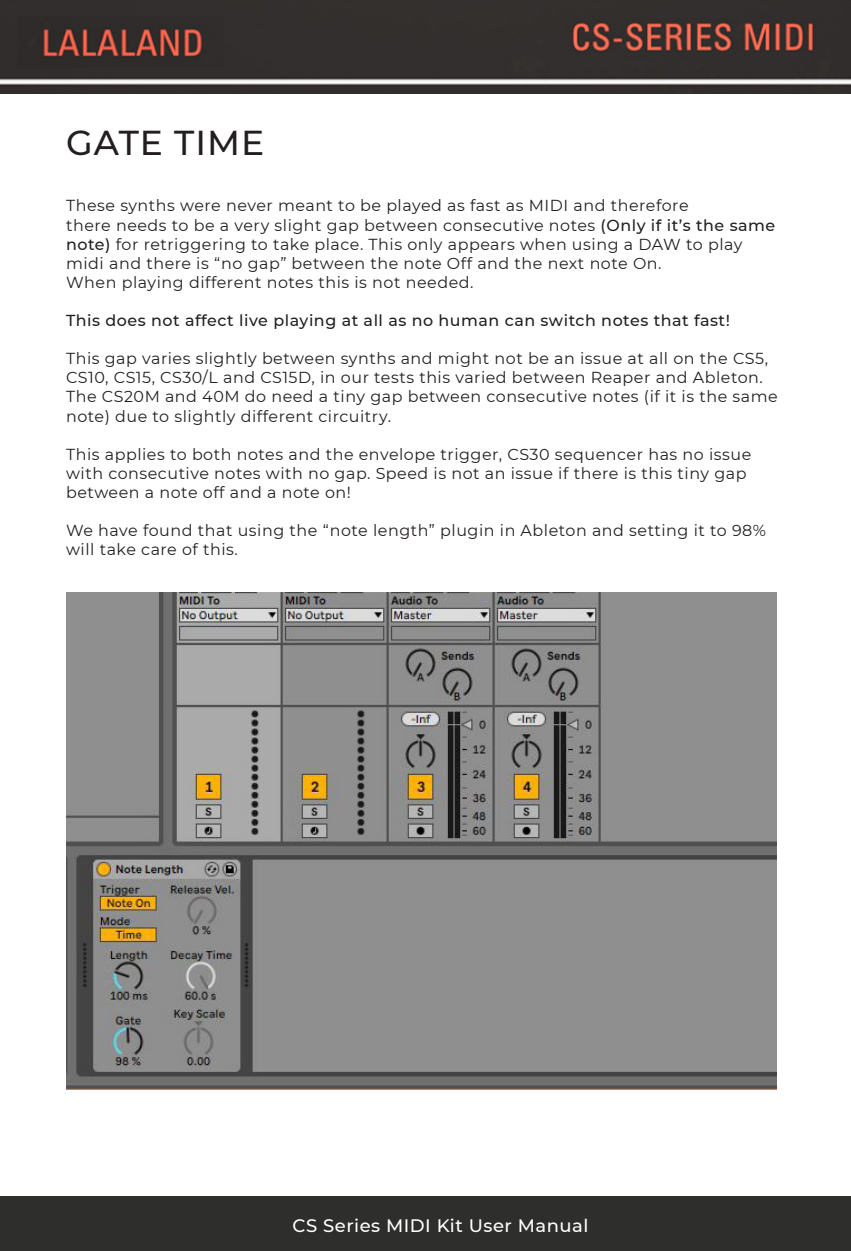
<style>
.page{position:relative;width:851px;height:1251px;background:#fff}
.page>*{position:absolute;margin:0;border:0;box-sizing:border-box;transform-origin:0 0}
.Header_Semi_Gigantic{font:500 34.5px "Montserrat";letter-spacing:.03em;color:#231f20}
.t1{font:500 18px "Montserrat";letter-spacing:.03em;color:#fff}
.Ghost_Note_Main{font:15.9px/19px "Montserrat";letter-spacing:.035em;color:#231f20}
.Ghost_Note_Main-2{font:500 15.9px "Montserrat";letter-spacing:.035em;color:#231f20}
.s1{font-weight:500}
</style>
<div class="page">
<img style="left:0;top:0;width:850px;height:94px">
<img style="left:17px;top:17px;width:206px;height:51px">
<div style="left:0;top:1195px;width:850px;height:55px;background:#2e2e2d"></div>
<img style="left:66px;top:592px;width:710px;height:496px">
<p class="Header_Semi_Gigantic" style="left:66px;top:118px;width:200px">GATE TIME</p>
<p class="Ghost_Note_Main" style="left:66px;top:196px;width:710px">These synths were never meant to be played as fast as MIDI and therefore<br>there needs to be a very slight gap between consecutive notes <span class="s1">(Only if it’s the same note)</span> for retriggering to take place. This only appears when using a DAW to play midi and there is “no gap” between the note Off and the next note On.<br>When playing different notes this is not needed.</p>
<p class="Ghost_Note_Main-2" style="left:66px;top:309px;width:665px">This does not affect live playing at all as no human can switch notes that fast!</p>
<p class="Ghost_Note_Main" style="left:66px;top:348px;width:713px">This gap varies slightly between synths and might not be an issue at all on the CS5, CS10, CS15, CS30/L and CS15D, in our tests this varied between Reaper and Ableton.<br>The CS20M and 40M do need a tiny gap between consecutive notes (if it is the same note) due to slightly different circuitry.</p>
<p class="Ghost_Note_Main" style="left:66px;top:444px;width:686px">This applies to both notes and the envelope trigger, CS30 sequencer has no issue with consecutive notes with no gap. Speed is not an issue if there is this tiny gap between a note off and a note on!</p>
<p class="Ghost_Note_Main" style="left:66px;top:520px;width:701px">We have found that using the “note length” plugin in Ableton and setting it to 98% will take care of this.</p>
<p class="t1" style="left:292px;top:1212px;width:297px">CS Series MIDI Kit User Manual</p>
</div>
